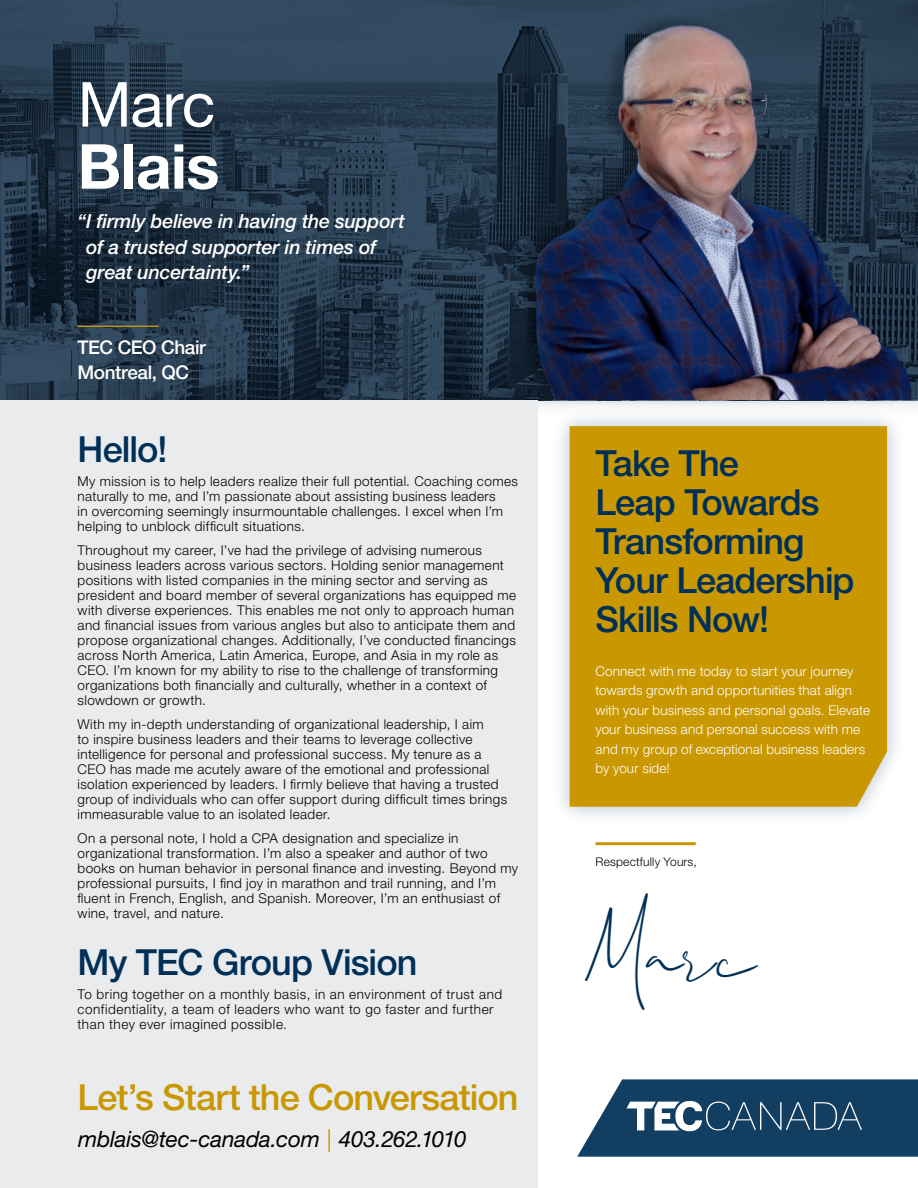
<style>
.page{position:relative;width:918px;height:1188px;background:#fff}
.page>*{position:absolute;margin:0;border:0;box-sizing:border-box;transform-origin:0 0}
.t1{font:700 62.1px "Helvetica Neue LT Std";letter-spacing:-.01em;color:#fff}
.t2{font:62.1px "Helvetica Neue LT Std";color:#fff}
.t3{font:49.5px "Baletta";color:#003057}
.t4{font:500 36px/39px "Helvetica Neue LT Std";letter-spacing:-.025em;color:#003057}
.t5{font:500 36px "Helvetica Neue LT Std";letter-spacing:-.025em;color:#c99700}
.t6{font:italic 22.5px "Helvetica Neue LT Std";letter-spacing:-.01em;color:#000}
.t7{font:italic 500 19.5px/25.5px "Helvetica Neue LT Std";letter-spacing:-.01em;color:#fff}
.t8{font:500 18.9px/25.3px "Helvetica Neue LT Std";letter-spacing:-.02em;color:#fff}
.t9{font:300 13.5px/15px "Helvetica Neue LT Std";letter-spacing:.03em;color:#000}
.t10{font:300 13.5px/19.5px "Helvetica Neue LT Std";letter-spacing:.01em;color:#fff}
.t11{font:300 12px "Helvetica Neue LT Std";letter-spacing:.015em;color:#000}
.s1{color:#c99700}
</style>
<div class="page">
<svg style="left:0;top:0;width:918px;height:400px;background:#263b4e"></svg>
<img style="left:490px;top:6px;width:428px;height:394px">
<div style="left:0;top:400px;width:538px;height:788px;background:#e9ebed"></div>
<div style="left:551px;top:408px;width:354px;height:417px;background:#003057;opacity:.3"></div>
<div style="left:570px;top:426px;width:317px;height:381px;background:#c99700"></div>
<svg style="left:577px;top:1079px;width:341px;height:78px;background:#335978"></svg>
<hr style="left:78px;top:326px;width:81px;height:1px;background:#c99700">
<hr style="left:596px;top:842px;width:100px;height:3px;background:#c99700">
<h1 class="t2" style="left:78px;top:67px;width:139px">Marc</h1>
<h1 class="t1" style="left:78px;top:128px;width:143px">Blais</h1>
<h3 class="t7" style="left:86px;top:209px;width:320px;text-indent:-9px">“I firmly believe in having the support of a trusted supporter in times of great uncertainty.”</h3>
<h3 class="t8" style="left:78px;top:334px;width:130px">TEC CEO Chair<br>Montreal, QC</h3>
<h3 class="t4" style="left:78px;top:430px;width:91px">Hello!</h3>
<p class="t9" style="left:78px;top:474px;width:442px">My mission is to help leaders realize their full potential. Coaching comes naturally to me, and I’m passionate about assisting business leaders<br>in overcoming seemingly insurmountable challenges. I excel when I’m helping to unblock difficult situations.</p>
<p class="t9" style="left:78px;top:543px;width:440px">Throughout my career, I’ve had the privilege of advising numerous business leaders across various sectors. Holding senior management positions with listed companies in the mining sector and serving as president and board member of several organizations has equipped me with diverse experiences. This enables me not only to approach human and financial issues from various angles but also to anticipate them and propose organizational changes. Additionally, I’ve conducted financings across North America, Latin America, Europe, and Asia in my role as CEO. I’m known for my ability to rise to the challenge of transforming organizations both financially and culturally, whether in a context of slowdown or growth.</p>
<p class="t9" style="left:78px;top:717px;width:431px">With my in-depth understanding of organizational leadership, I aim<br>to inspire business leaders and their teams to leverage collective intelligence for personal and professional success. My tenure as a CEO has made me acutely aware of the emotional and professional isolation experienced by leaders. I firmly believe that having a trusted group of individuals who can offer support during difficult times brings immeasurable value to an isolated leader.</p>
<p class="t9" style="left:78px;top:831px;width:442px">On a personal note, I hold a CPA designation and specialize in organizational transformation. I’m also a speaker and author of two books on human behavior in personal finance and investing. Beyond my professional pursuits, I find joy in marathon and trail running, and I’m fluent in French, English, and Spanish. Moreover, I’m an enthusiast of wine, travel, and nature.</p>
<h3 class="t4" style="left:78px;top:943px;width:341px">My TEC Group Vision</h3>
<p class="t9" style="left:78px;top:987px;width:426px">To bring together on a monthly basis, in an environment of trust and confidentiality, a team of leaders who want to go faster and further than they ever imagined possible.</p>
<h3 class="t5" style="left:78px;top:1076px;width:443px">Let’s Start the Conversation</h3>
<h3 class="t6" style="left:78px;top:1126px;width:390px">mblais@tec-canada.com <span class="s1">|</span> 403.262.1010</h3>
<h3 class="t4" style="left:596px;top:444px;width:261px">Take The<br>Leap Towards<br>Transforming<br>Your Leadership<br>Skills Now!</h3>
<p class="t10" style="left:596px;top:661px;width:276px">Connect with me today to start your journey towards growth and opportunities that align with your business and personal goals. Elevate your business and personal success with me and my group of exceptional business leaders by your side!</p>
<p class="t11" style="left:596px;top:854px;width:103px">Respectfully Yours,</p>
<h2 class="t3" style="left:581px;top:938px;width:177px">Marc</h2>
</div>
